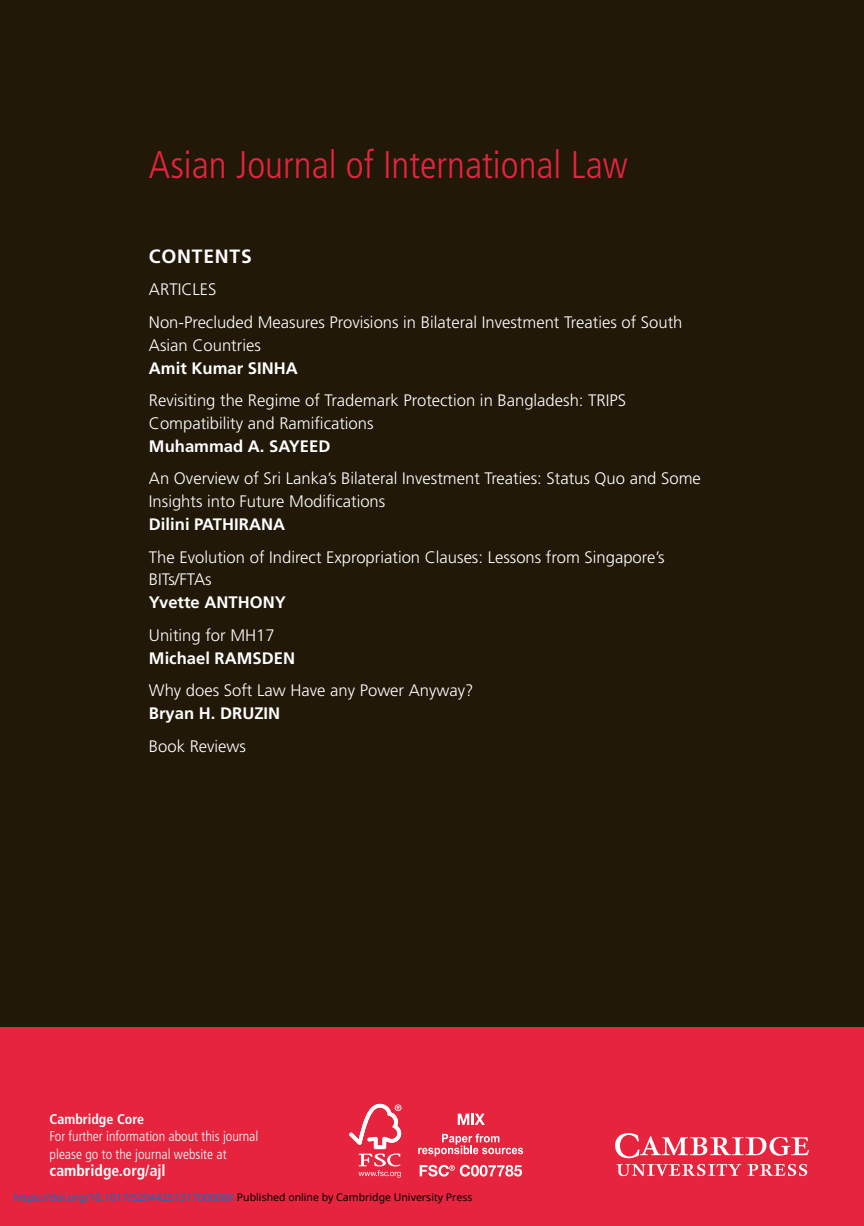
<style>
.page{position:relative;width:864px;height:1226px;background:#fff}
.page>*{position:absolute;margin:0;border:0;box-sizing:border-box;transform-origin:0 0}
.t1{font:300 condensed 38.5px "Frutiger LT Std";color:#e6243e}
.t2{font:700 19.25px "Frutiger";letter-spacing:.04em;color:#fff}
.t3{font:300 16.62px/22.8px "Frutiger";color:#fff}
.t4{font:700 16.62px "Frutiger";color:#fff}
.t5{font:700 condensed 15.75px "Frutiger LT Std";color:#fff}
.t6{font:300 condensed 14px/17.5px "Frutiger LT Std";color:#fff}
.t7{font:700 condensed 14px "Frutiger LT Std";color:#fff}
.t8{font:10.5px "Noto Sans";color:#0172cf}
.s1{color:#000}
</style>
<div class="page">
<div style="left:0;top:0;width:863px;height:1225px;background:#211808"></div>
<div style="left:0;top:1027px;width:863px;height:198px;background:#e6243e"></div>
<hr style="left:863px;top:0;width:1px;height:1225px;background:#e6243e">
<hr style="left:863px;top:0;width:1px;height:50px;background:#211808">
<svg style="left:615px;top:1133px;width:193px;height:43px"></svg>
<svg style="left:457px;top:1113px;width:27px;height:11px"></svg>
<svg style="left:418px;top:1133px;width:105px;height:23px"></svg>
<svg style="left:419px;top:1164px;width:103px;height:12px"></svg>
<svg style="left:349px;top:1103px;width:52px;height:74px"></svg>
<h1 class="t1" style="left:149px;top:149px;width:480px">Asian Journal of International Law</h1>
<p class="t2" style="left:149px;top:248px;width:104px">CONTENTS</p>
<p class="t3" style="left:149px;top:274px;width:535px;line-height:32.7px">ARTICLES<br>Non-Precluded Measures Provisions in Bilateral Investment Treaties of South</p>
<p class="t3" style="left:149px;top:335px;width:113px">Asian Countries</p>
<p class="t4" style="left:149px;top:361px;width:150px">Amit Kumar SINHA</p>
<p class="t3" style="left:149px;top:390px;width:478px">Revisiting the Regime of Trademark Protection in Bangladesh: TRIPS<br>Compatibility and Ramifications</p>
<p class="t4" style="left:149px;top:439px;width:183px">Muhammad A. SAYEED</p>
<p class="t3" style="left:149px;top:468px;width:553px">An Overview of Sri Lanka’s Bilateral Investment Treaties: Status Quo and Some<br>Insights into Future Modifications</p>
<p class="t4" style="left:149px;top:517px;width:137px">Dilini PATHIRANA</p>
<p class="t3" style="left:149px;top:546px;width:517px">The Evolution of Indirect Expropriation Clauses: Lessons from Singapore’s<br>BITs/FTAs</p>
<p class="t4" style="left:149px;top:595px;width:138px">Yvette ANTHONY</p>
<p class="t3" style="left:149px;top:625px;width:127px">Uniting for MH17</p>
<p class="t4" style="left:149px;top:651px;width:147px">Michael RAMSDEN</p>
<p class="t3" style="left:149px;top:680px;width:326px">Why does Soft Law Have any Power Anyway?</p>
<p class="t4" style="left:149px;top:706px;width:133px">Bryan H. DRUZIN</p>
<p class="t3" style="left:149px;top:735px;width:99px">Book Reviews</p>
<p class="t7" style="left:50px;top:1113px;width:96px">Cambridge Core</p>
<p class="t6" style="left:50px;top:1128px;width:210px">For further information about this journal please go to the journal website at</p>
<p class="t5" style="left:50px;top:1164px;width:117px">cambridge.org/ajl</p>
<p class="t8" style="left:14px;top:1189px;width:460px">https://doi.org/10.1017/S204425131700008X <span class="s1">Published online by Cambridge University Press</span></p>
</div>
